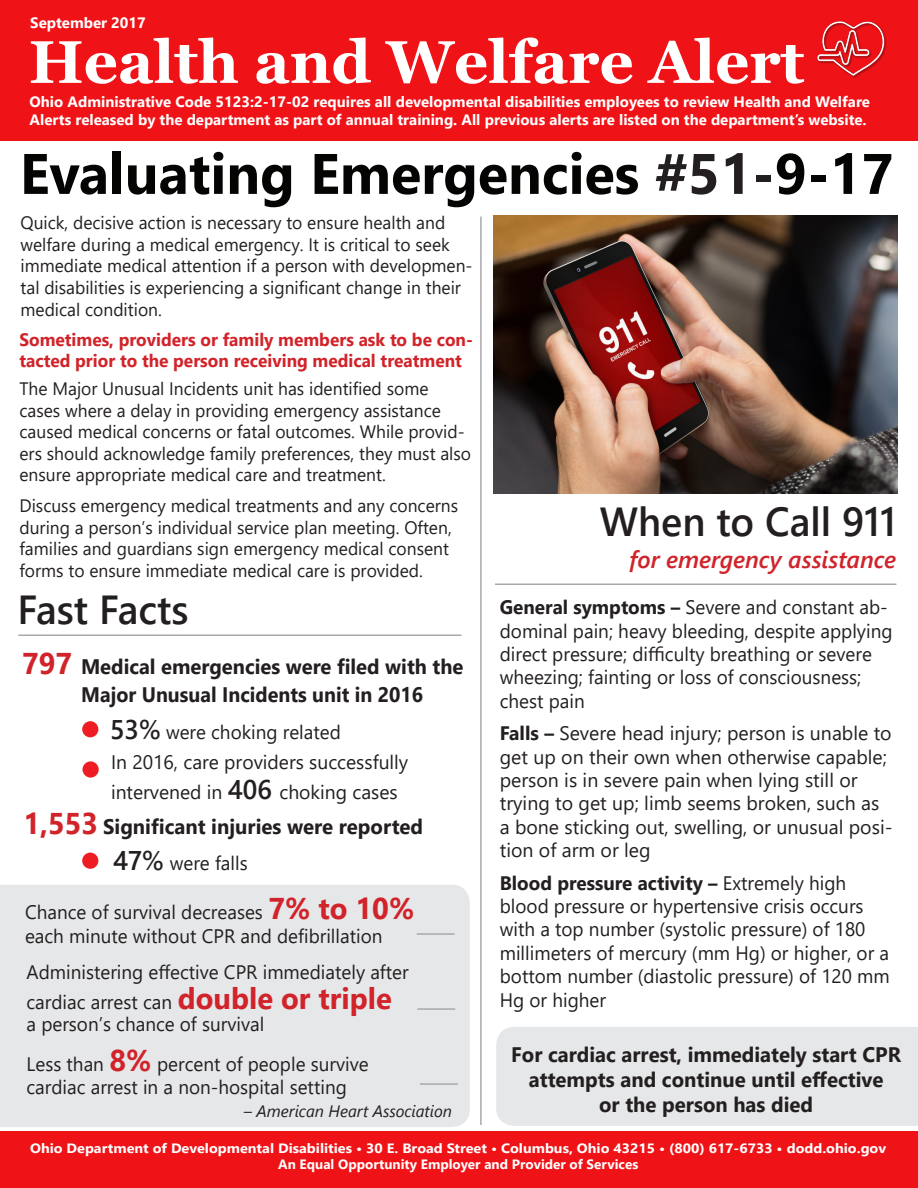
<style>
.page{position:relative;width:918px;height:1188px;background:#fff}
.page>*{position:absolute;margin:0;border:0;box-sizing:border-box;transform-origin:0 0}
.t1{font:700 60px "Georgia";color:#fff}
.t2{font:700 57px "Segoe UI";color:#040503}
.t3{font:600 40.5px "Segoe UI";color:#231f20}
.t4{font:italic 600 24px "Segoe UI";color:#d1232a}
.t5{font:700 21px "Segoe UI";color:#231f20}
.t6{font:700 21px "Segoe UI";color:#231f20;scale:.96 1}
.t7{font:700 21px "Segoe UI";color:#231f20;scale:.94 1}
.t8{font:19.5px/23.4px "Segoe UI";color:#231f20}
.t9{font:18px/21.6px "Segoe UI";color:#231f20}
.t10{font:700 18px/21.6px "Segoe UI";color:#d1232a;scale:.96 1}
.t11{font:italic 16.5px "Segoe UI";color:#231f20}
.t12{font:700 15px/18px "Segoe UI";color:#fff}
.t13{font:700 13.5px/16.2px "Segoe UI";color:#fff;text-align:center;scale:1.07 1}
.s1{color:#231f20}
.s2{font-size:30px;color:#d1232a}
.s3{font-weight:600;font-size:27px}
.s4{font-weight:700;font-size:30px;color:#d1232a}
.s5{font-weight:700}
</style>
<div class="page">
<div style="left:0;top:885px;width:470px;height:242px;background:#e6e7e9"></div>
<div style="left:496px;top:1027px;width:422px;height:99px;background:#e6e7e9"></div>
<div style="left:0;top:0;width:918px;height:140px;background:#ef1217"></div>
<img style="left:817px;top:21px;width:70px;height:57px">
<div style="left:0;top:1131px;width:918px;height:57px;background:#ef1217"></div>
<img style="left:493px;top:216px;width:404px;height:277px">
<hr style="left:480px;top:217px;width:2px;height:908px;background:#a8a9ad">
<hr style="left:18px;top:634px;width:444px;height:2px;background:#a8a9ad">
<hr style="left:495px;top:584px;width:401px;height:1px;background:#a8a9ad">
<div style="left:83px;top:761px;width:16px;height:17px;background:#ee1d23;border-radius:50%"></div>
<div style="left:82px;top:721px;width:16px;height:16px;background:#ee1d23;border-radius:50%"></div>
<div style="left:82px;top:853px;width:16px;height:16px;background:#ee1d23;border-radius:50%"></div>
<hr style="left:417px;top:1008px;width:38px;height:2px;background:#a8a9ad">
<hr style="left:420px;top:1083px;width:38px;height:2px;background:#a8a9ad">
<hr style="left:417px;top:933px;width:38px;height:2px;background:#a8a9ad">
<p class="t12" style="left:30px;top:13px;width:117px">September 2017</p>
<p class="t1" style="left:29px;top:24px;width:777px">Health and Welfare Alert</p>
<p class="t12" style="left:30px;top:93px;width:842px">Ohio Administrative Code 5123:2-17-02 requires all developmental disabilities employees to review Health and Welfare<br>Alerts released by the department as part of annual training. All previous alerts are listed on the department’s website.</p>
<p class="t2" style="left:20px;top:128px;width:875px">Evaluating Emergencies <span class="s1">#51-</span>9-17</p>
<p class="t9" style="left:21px;top:212px;width:454px">Quick, decisive action is necessary to ensure health and welfare during a medical emergency. It is critical to seek immediate medical attention if a person with developmen&shy;tal disabilities is experiencing a significant change in their medical condition.</p>
<p class="t10" style="left:20px;top:328px;width:474px">Sometimes, providers or family members ask to be con&shy;tacted prior to the person receiving medical treatment</p>
<p class="t9" style="left:20px;top:377px;width:453px">The Major Unusual Incidents unit has identified some cases where a delay in providing emergency assistance caused medical concerns or fatal outcomes. While provid&shy;ers should acknowledge family preferences, they must also ensure appropriate medical care and treatment.</p>
<p class="t9" style="left:20px;top:494px;width:440px">Discuss emergency medical treatments and any concerns during a person’s individual service plan meeting. Often, families and guardians sign emergency medical consent forms to ensure immediate medical care is provided.</p>
<p class="t3" style="left:18px;top:577px;width:173px">Fast Facts</p>
<p class="t6" style="left:22px;top:650px;width:461px"><span class="s2">797</span> Medical emergencies were filed with the</p>
<p class="t7" style="left:81px;top:678px;width:365px">Major Unusual Incidents unit in 2016</p>
<p class="t8" style="left:110px;top:720px;width:232px"><span class="s3">53%</span> were choking related</p>
<p class="t8" style="left:111px;top:750px;width:299px">In 2016, care providers successfully</p>
<p class="t8" style="left:111px;top:780px;width:288px">intervened in <span class="s3">406</span> choking cases</p>
<p class="t5" style="left:24px;top:809px;width:401px"><span class="s2">1,553</span> Significant injuries were reported</p>
<p class="t8" style="left:113px;top:851px;width:136px"><span class="s3">47%</span> were falls</p>
<p class="t8" style="left:25px;top:900px;width:391px">Chance of survival decreases <span class="s4">7% to 10%</span></p>
<p class="t8" style="left:25px;top:924px;width:359px">each minute without CPR and defibrillation</p>
<p class="t8" style="left:27px;top:960px;width:384px">Administering effective CPR immediately after</p>
<p class="t8" style="left:27px;top:990px;width:367px">cardiac arrest can <span class="s4">double or triple</span></p>
<p class="t8" style="left:27px;top:1012px;width:239px">a person’s chance of survival</p>
<p class="t8" style="left:27px;top:1052px;width:344px">Less than <span class="s4">8%</span> percent of people survive</p>
<p class="t8" style="left:27px;top:1075px;width:322px">cardiac arrest in a non-hospital setting</p>
<p class="t11" style="left:244px;top:1098px;width:210px">– American Heart Association</p>
<p class="t3" style="left:600px;top:489px;width:298px">When to Call 911</p>
<p class="t4" style="left:630px;top:540px;width:268px">for emergency assistance</p>
<p class="t8" style="left:500px;top:595px;width:394px"><span class="s5">General symptoms –</span> Severe and constant ab&shy;dominal pain; heavy bleeding, despite applying direct pressure; difficulty breathing or severe wheezing; fainting or loss of consciousness; chest pain</p>
<p class="t8" style="left:500px;top:721px;width:394px"><span class="s5">Falls –</span> Severe head injury; person is unable to get up on their own when otherwise capable; person is in severe pain when lying still or trying to get up; limb seems broken, such as a bone sticking out, swelling, or unusual posi&shy;tion of arm or leg</p>
<p class="t8" style="left:500px;top:871px;width:391px"><span class="s5">Blood pressure activity –</span> Extremely high blood pressure or hypertensive crisis occurs with a top number (systolic pressure) of 180 millimeters of mercury (mm Hg) or higher, or a bottom number (diastolic pressure) of 120 mm Hg or higher</p>
<p class="t5" style="left:511px;top:1037px;width:391px">For cardiac arrest, immediately start CPR</p>
<p class="t5" style="left:529px;top:1063px;width:356px">attempts and continue until effective</p>
<p class="t5" style="left:599px;top:1088px;width:216px">or the person has died</p>
<p class="t13" style="left:30px;top:1140px;width:802px">Ohio Department of Developmental Disabilities • 30 E. Broad Street • Columbus, Ohio 43215 • (800) 617-6733 • dodd.ohio.gov<br>An Equal Opportunity Employer and Provider of Services</p>
</div>
